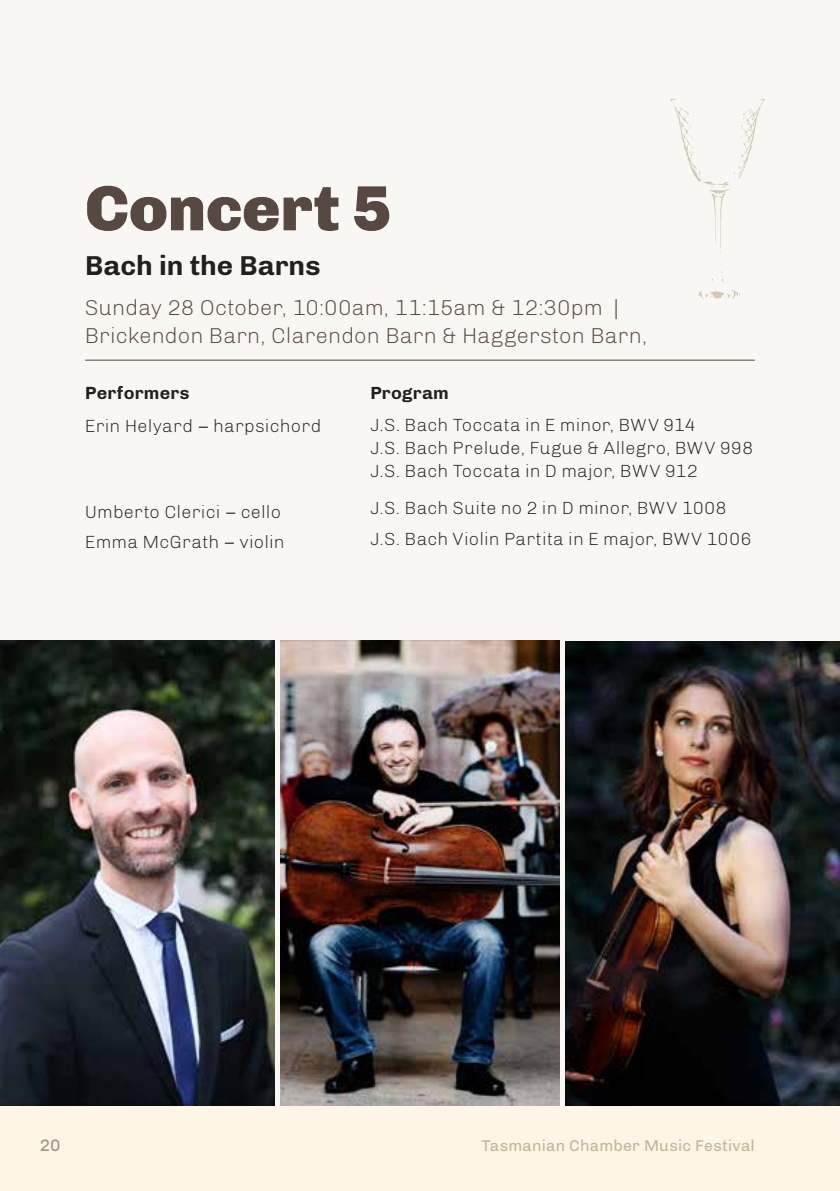
<style>
.page{position:relative;width:840px;height:1191px;background:#fff}
.page>*{position:absolute;margin:0;border:0;box-sizing:border-box;transform-origin:0 0}
.t1{font:900 64px "Chivo";letter-spacing:-.005em;color:#574941}
.t2{font:700 28px "Chivo";letter-spacing:.005em;color:#231f20}
.t3{font:300 22px/28px "Chivo";letter-spacing:.005em;color:#574941}
.t4{font:300 18px/23px "Chivo";letter-spacing:.015em;color:#231f20}
.t5{font:700 18px "Chivo";letter-spacing:.015em;color:#231f20}
.t6{font:17px "Chivo";color:#9e928a}
.t7{font:16px "Chivo";letter-spacing:.015em;color:#c2b59b}
</style>
<div class="page">
<div style="left:0;top:0;width:839px;height:1191px;background:#fdf6e6"></div>
<div style="left:0;top:0;width:839px;height:1106px;background:#f9f7f3"></div>
<img style="left:565px;top:641px;width:274px;height:464px">
<img style="left:280px;top:641px;width:279px;height:464px">
<img style="left:0;top:641px;width:274px;height:464px">
<img style="left:670px;top:98px;width:94px;height:202px">
<hr style="left:85px;top:360px;width:669px;height:1px;background:#574941">
<h1 class="t1" style="left:85px;top:170px;width:308px">Concert 5</h1>
<h2 class="t2" style="left:85px;top:249px;width:237px">Bach in the Barns</h2>
<p class="t3" style="left:85px;top:293px;width:563px">Sunday 28 October, 10:00am, 11:15am &amp; 12:30pm |<br>Brickendon Barn, Clarendon Barn &amp; Haggerston Barn,</p>
<p class="t5" style="left:85px;top:382px;width:106px">Performers</p>
<p class="t4" style="left:85px;top:414px;width:238px">Erin Helyard – harpsichord</p>
<p class="t4" style="left:85px;top:497px;width:201px;line-height:29.6px">Umberto Clerici – cello<br>Emma McGrath – violin</p>
<p class="t5" style="left:370px;top:382px;width:80px">Program</p>
<p class="t4" style="left:370px;top:413px;width:384px">J.S. Bach Toccata in E minor, BWV 914<br>J.S. Bach Prelude, Fugue &amp; Allegro, BWV 998<br>J.S. Bach Toccata in D major, BWV 912</p>
<p class="t4" style="left:370px;top:492px;width:383px;line-height:31.6px">J.S. Bach Suite no 2 in D minor, BWV 1008<br>J.S. Bach Violin Partita in E major, BWV 1006</p>
<p class="t6" style="left:40px;top:1135px;width:22px">20</p>
<p class="t7" style="left:481px;top:1136px;width:274px">Tasmanian Chamber Music Festival</p>
</div>
